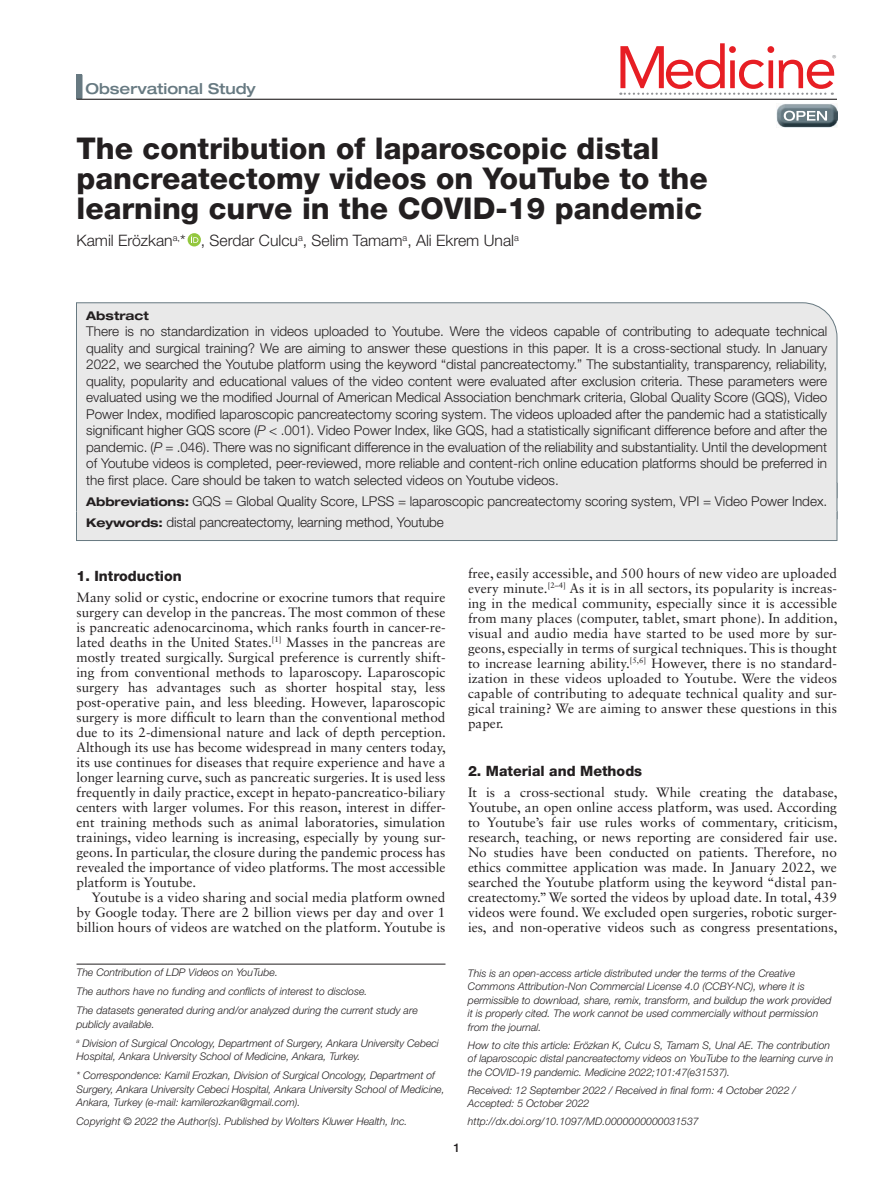
<style>
.page{position:relative;width:891px;height:1188px;background:#fff}
.page>*{position:absolute;margin:0;border:0;box-sizing:border-box;transform-origin:0 0}
.t1{font:59.4px "Avenir";letter-spacing:-.06em;color:#e71e24}
.t2{font:800 30px/30px "Helvetica Neue LT Std";color:#231f20}
.t3{font:300 15.75px "Helvetica Neue LT Std";color:#231f20}
.t4{font:500 expanded 15px "Helvetica Neue LT Std";color:#667981}
.t5{font:800 14.25px "Helvetica Neue LT Std";color:#231f20}
.t6{font:13.5px/15px "Sabon LT Std";color:#231f20;text-align:justify}
.t7{font:300 13.5px/16.5px "Helvetica Neue LT Std";color:#231f20;text-align:justify}
.t8{font:700 expanded 12px "Helvetica Neue LT Std";color:#231f20}
.t9{font:500 12px "Helvetica Neue LT Std";color:#231f20}
.t10{font:italic 300 10.5px/13.5px "Helvetica Neue LT Std";color:#231f20}
.t11{font:500 10.35px "Akzidenz Grotesk BE";color:#909295}
.s1{font-style:italic}
.s2{font-weight:700;font-stretch:expanded;font-size:12px}
</style>
<div class="page">
<div style="left:76px;top:74px;width:6px;height:25px;background:#677981"></div>
<hr style="left:76px;top:99px;width:761px;height:1px;background:#231f20">
<img style="left:776px;top:104px;width:61px;height:24px">
<svg style="left:784px;top:111px;width:43px;height:10px"></svg>
<svg style="left:620px;top:93px;width:213px;height:2px"></svg>
<div style="left:76px;top:302px;width:762px;height:197px;background:#e9e9e9"></div>
<div style="left:76px;top:483px;width:761px;height:37px;background:#e9e9e9"></div>
<div style="left:76px;top:511px;width:761px;height:30px;background:#e9e9e9"></div>
<div style="left:76px;top:511px;width:761px;height:30px;border:1px solid #677981"></div>
<div style="left:188px;top:233px;width:13px;height:13px;background:#93c73e;border-radius:50%"></div>
<svg style="left:191px;top:236px;width:7px;height:7px"></svg>
<hr style="left:76px;top:964px;width:370px;height:1px;background:#231f20">
<p class="t4" style="left:86px;top:80px;width:172px">Observational Study</p>
<h1 class="t1" style="left:615px;top:33px;width:223px">Medicine</h1>
<p class="t11" style="left:832px;top:52px;width:6px">®</p>
<h2 class="t2" style="left:76px;top:134px;width:633px">The contribution of laparoscopic distal pancreatectomy videos on YouTube to the learning curve in the COVID-19 pandemic</h2>
<p class="t3" style="left:76px;top:231px;width:444px">Kamil Erözkan<sup>a,</sup>* , Serdar Culcu<sup>a</sup>, Selim Tamam<sup>a</sup>, Ali Ekrem Unal<sup>a</sup></p>
<p class="t8" style="left:86px;top:308px;width:64px">Abstract</p>
<p class="t7" style="left:86px;top:323px;width:743px">There is no standardization in videos uploaded to Youtube. Were the videos capable of contributing to adequate technical quality and surgical training? We are aiming to answer these questions in this paper. It is a cross-sectional study. In January 2022, we searched the Youtube platform using the keyword “distal pancreatectomy.” The substantiality, transparency, reliability, quality, popularity and educational values of the video content were evaluated after exclusion criteria. These parameters were evaluated using we the modified Journal of American Medical Association benchmark criteria, Global Quality Score (GQS), Video Power Index, modified laparoscopic pancreatectomy scoring system. The videos uploaded after the pandemic had a statistically significant higher GQS score (<span class="s1">P</span> &lt; .001). Video Power Index, like GQS, had a statistically significant difference before and after the pandemic. (<span class="s1">P</span> = .046). There was no significant difference in the evaluation of the reliability and substantiality. Until the development of Youtube videos is completed, peer-reviewed, more reliable and content-rich online education platforms should be preferred in the first place. Care should be taken to watch selected videos on Youtube videos.</p>
<p class="t7" style="left:86px;top:490px;width:743px;line-height:21px"><span class="s2">Abbreviations:</span> GQS = Global Quality Score, LPSS = laparoscopic pancreatectomy scoring system, VPI = Video Power Index.<br><span class="s2">Keywords:</span> distal pancreatectomy, learning method, Youtube</p>
<p class="t5" style="left:76px;top:567px;width:107px">1. Introduction</p>
<p class="t6" style="left:76px;top:590px;width:371px">Many solid or cystic, endocrine or exocrine tumors that require surgery can develop in the pancreas. The most common of these is pancreatic adenocarcinoma, which ranks fourth in cancer-re&shy;lated deaths in the United States.<sup>[1]</sup> Masses in the pancreas are mostly treated surgically. Surgical preference is currently shift&shy;ing from conventional methods to laparoscopy. Laparoscopic surgery has advantages such as shorter hospital stay, less post-operative pain, and less bleeding. However, laparoscopic surgery is more difficult to learn than the conventional method due to its 2-dimensional nature and lack of depth perception.<br>Although its use has become widespread in many centers today, its use continues for diseases that require experience and have a longer learning curve, such as pancreatic surgeries. It is used less frequently in daily practice, except in hepato-pancreatico-biliary centers with larger volumes. For this reason, interest in differ&shy;ent training methods such as animal laboratories, simulation trainings, video learning is increasing, especially by young sur&shy;geons. In particular, the closure during the pandemic process has revealed the importance of video platforms. The most accessible platform is Youtube.</p>
<p class="t6" style="left:77px;top:890px;width:370px;text-indent:15px">Youtube is a video sharing and social media platform owned by Google today. There are 2 billion views per day and over 1 billion hours of videos are watched on the platform. Youtube is</p>
<p class="t6" style="left:468px;top:566px;width:371px">free, easily accessible, and 500 hours of new video are uploaded every minute.<sup>[2–4]</sup> As it is in all sectors, its popularity is increas&shy;ing in the medical community, especially since it is accessible from many places (computer, tablet, smart phone). In addition, visual and audio media have started to be used more by sur&shy;geons, especially in terms of surgical techniques. This is thought to increase learning ability.<sup>[5,6]</sup> However, there is no standard&shy;ization in these videos uploaded to Youtube. Were the videos capable of contributing to adequate technical quality and sur&shy;gical training? We are aiming to answer these questions in this paper.</p>
<p class="t5" style="left:468px;top:762px;width:176px">2. Material and Methods</p>
<p class="t6" style="left:468px;top:785px;width:371px">It is a cross-sectional study. While creating the database, Youtube, an open online access platform, was used. According to Youtube’s fair use rules works of commentary, criticism, research, teaching, or news reporting are considered fair use.<br>No studies have been conducted on patients. Therefore, no ethics committee application was made. In January 2022, we searched the Youtube platform using the keyword “distal pan&shy;createctomy.” We sorted the videos by upload date. In total, 439 videos were found. We excluded open surgeries, robotic surger&shy;ies, and non-operative videos such as congress presentations,</p>
<p class="t10" style="left:76px;top:963px;width:343px;line-height:18.9px">The Contribution of LDP Videos on YouTube.<br>The authors have no funding and conflicts of interest to disclose.<br>The datasets generated during and/or analyzed during the current study are</p>
<p class="t10" style="left:76px;top:1014px;width:364px;line-height:18.9px">publicly available.<br><sup>a</sup> Division of Surgical Oncology, Department of Surgery, Ankara University Cebeci</p>
<p class="t10" style="left:76px;top:1047px;width:360px;line-height:18.9px">Hospital, Ankara University School of Medicine, Ankara, Turkey.<br>* Correspondence: Kamil Erozkan, Division of Surgical Oncology, Department of</p>
<p class="t10" style="left:76px;top:1082px;width:370px">Surgery, Ankara University Cebeci Hospital, Ankara University School of Medicine,<br>Ankara, Turkey (e-mail: kamilerozkan@gmail.com).</p>
<p class="t10" style="left:76px;top:1114px;width:333px">Copyright © 2022 the Author(s). Published by Wolters Kluwer Health, Inc.</p>
<p class="t9" style="left:453px;top:1140px;width:8px">1</p>
<p class="t10" style="left:468px;top:966px;width:365px">This is an open-access article distributed under the terms of the Creative Commons Attribution-Non Commercial License 4.0 (CCBY-NC), where it is permissible to download, share, remix, transform, and buildup the work provided it is properly cited. The work cannot be used commercially without permission from the journal.</p>
<p class="t10" style="left:468px;top:1038px;width:367px">How to cite this article: Erözkan K, Culcu S, Tamam S, Unal AE. The contribution of laparoscopic distal pancreatectomy videos on YouTube to the learning curve in the COVID-19 pandemic. Medicine 2022;101:47(e31537).</p>
<p class="t10" style="left:468px;top:1083px;width:329px">Received: 12 September 2022 / Received in final form: 4 October 2022 /<br>Accepted: 5 October 2022</p>
<p class="t10" style="left:468px;top:1114px;width:232px">http://dx.doi.org/10.1097/MD.0000000000031537</p>
</div>
